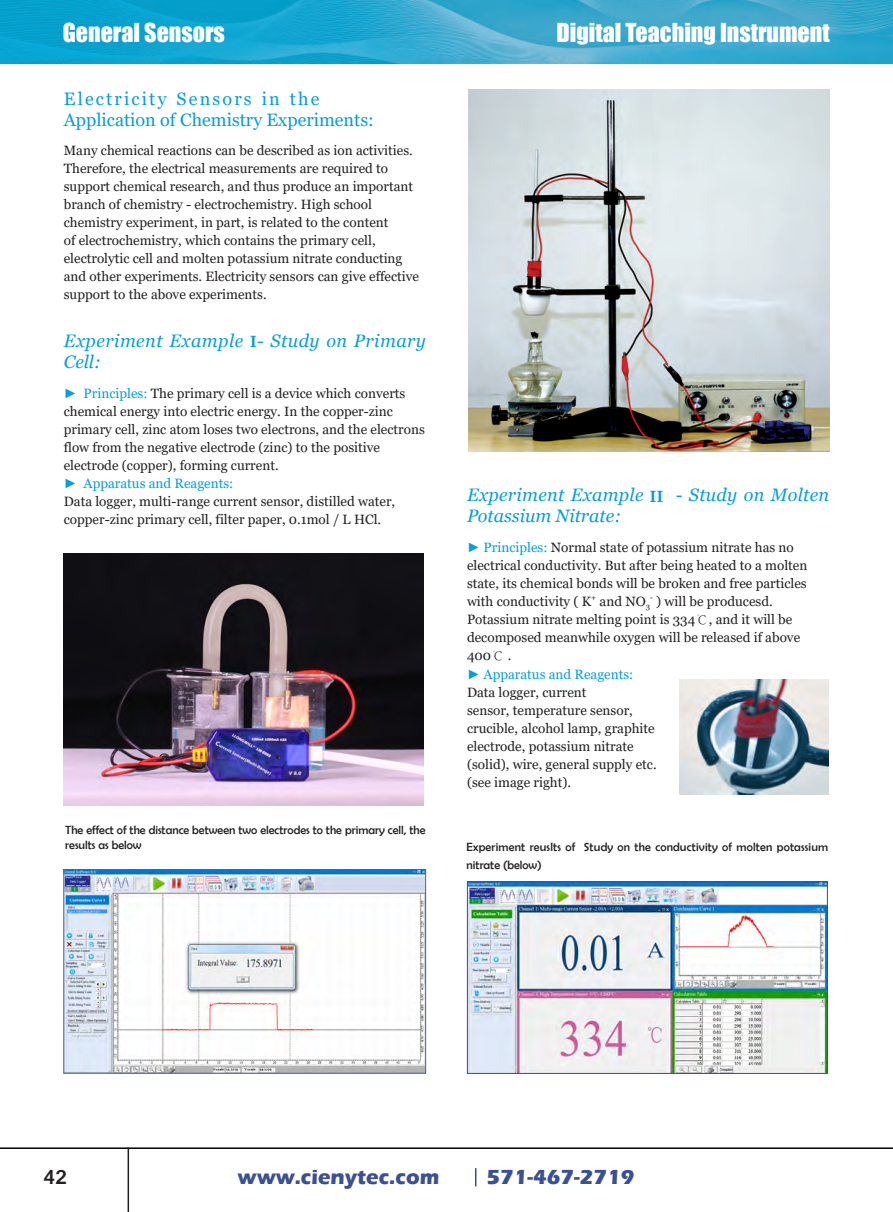
<style>
.page{position:relative;width:893px;height:1212px;background:#fff}
.page>*{position:absolute;margin:0;border:0;box-sizing:border-box;transform-origin:0 0}
.t1{font:24px "Impact";color:#fff}
.t2{font:21px "Eras Bold ITC";color:#3b5094}
.t3{font:700 21px "Gautami";color:#231f20}
.二级标题{font:italic 18px/21px "Georgia";letter-spacing:.02em;color:#069edb}
.二级标题-2{font:18px/21px "Georgia";color:#069edb}
.内文{font:13.5px/18.1px "Georgia";color:#231f20}
.二级标题-3{font:13.5px/18px "Georgia";color:#231f20}
.图注{font:12px/18px "Berlin Sans FB";color:#231f20}
.内文-2{font:7.8px "Georgia";color:#231f20}
.s1{font-family:"FZDBSJW GB1 0";font-style:normal}
.s2{font-family:"Arial";color:#069edb}
.s3{color:#069edb}
.s4{font-family:"Adobe Song Std";font-weight:300}
</style>
<div class="page">
<hr style="left:0;top:1147px;width:893px;height:2px;background:#000">
<hr style="left:128px;top:1147px;width:1px;height:65px;background:#231f20">
<img style="left:0;top:0;width:893px;height:64px">
<svg style="left:475px;top:1168px;width:1px;height:18px"></svg>
<img style="left:468px;top:90px;width:361px;height:362px">
<img style="left:679px;top:679px;width:149px;height:116px">
<img style="left:469px;top:883px;width:357px;height:189px">
<div style="left:467px;top:881px;width:361px;height:193px;border:1px solid #354d92"></div>
<img style="left:64px;top:553px;width:360px;height:253px">
<img style="left:65px;top:871px;width:359px;height:200px">
<div style="left:63px;top:869px;width:363px;height:204px;border:1px solid #4364af"></div>
<h1 class="t1" style="left:63px;top:14px;width:164px">General Sensors</h1>
<h1 class="t1" style="left:557px;top:14px;width:274px">Digital Teaching Instrument</h1>
<p class="二级标题-2" style="left:64px;top:88px;width:312px">Electricity Sensors in the<br>Application of Chemistry Experiments:</p>
<p class="二级标题-3" style="left:64px;top:142px;width:357px">Many chemical reactions can be described as ion activities.<br>Therefore, the electrical measurements are required to support chemical research, and thus produce an important branch of chemistry - electrochemistry. High school chemistry experiment, in part, is related to the content<br>of electrochemistry, which contains the primary cell, electrolytic cell and molten potassium nitrate conducting and other experiments. Electricity sensors can give effective support to the above experiments.</p>
<p class="二级标题" style="left:64px;top:330px;width:364px">Experiment Example <span class="s1">I</span>- Study on Primary<br>Cell:</p>
<p class="内文" style="left:64px;top:384px;width:363px"><span class="s2">►</span> <span class="s3">Principles:</span> The primary cell is a device which converts chemical energy into electric energy. In the copper-zinc primary cell, zinc atom loses two electrons, and the electrons flow from the negative electrode (zinc) to the positive electrode (copper), forming current.<br><span class="s2">►</span> <span class="s3">Apparatus and Reagents:<br></span>Data logger, multi-range current sensor, distilled water, copper-zinc primary cell, filter paper, 0.1mol / L HCl.</p>
<p class="图注" style="left:65px;top:822px;width:362px;line-height:15px">The effect of the distance between two electrodes to the primary cell, the results as below</p>
<p class="二级标题" style="left:467px;top:485px;width:364px">Experiment Example <span class="s1">II</span> - Study on Molten<br>Potassium Nitrate:</p>
<p class="内文" style="left:467px;top:539px;width:342px"><span class="s2">►</span> <span class="s3">Principles:</span> Normal state of potassium nitrate has no electrical conductivity. But after being heated to a molten state, its chemical bonds will be broken and free particles with conductivity ( K</p>
<p class="内文-2" style="left:591px;top:592px;width:7px">+</p>
<p class="内文" style="left:600px;top:593px;width:52px">and NO<sub>3</sub></p>
<p class="内文-2" style="left:650px;top:592px;width:4px">-</p>
<p class="内文" style="left:467px;top:593px;width:335px;text-indent:189px">) will be producesd.<br>Potassium nitrate melting point is 334<span class="s4">℃</span>, and it will be decomposed meanwhile oxygen will be released if above<br>400<span class="s4">℃</span> .<br><span class="s2">►</span> <span class="s3">Apparatus and Reagents:<br></span>Data logger, current<br>sensor, temperature sensor,<br>crucible, alcohol lamp, graphite<br>electrode, potassium nitrate<br>(solid), wire, general supply etc.<br>(see image right).</p>
<p class="图注" style="left:467px;top:838px;width:363px">Experiment reuslts of Study on the conductivity of molten potassium nitrate (below)</p>
<h2 class="t3" style="left:44px;top:1164px;width:24px">42</h2>
<h2 class="t2" style="left:238px;top:1165px;width:203px">www.cienytec.com</h2>
<h2 class="t2" style="left:486px;top:1165px;width:149px">571-467-2719</h2>
</div>
